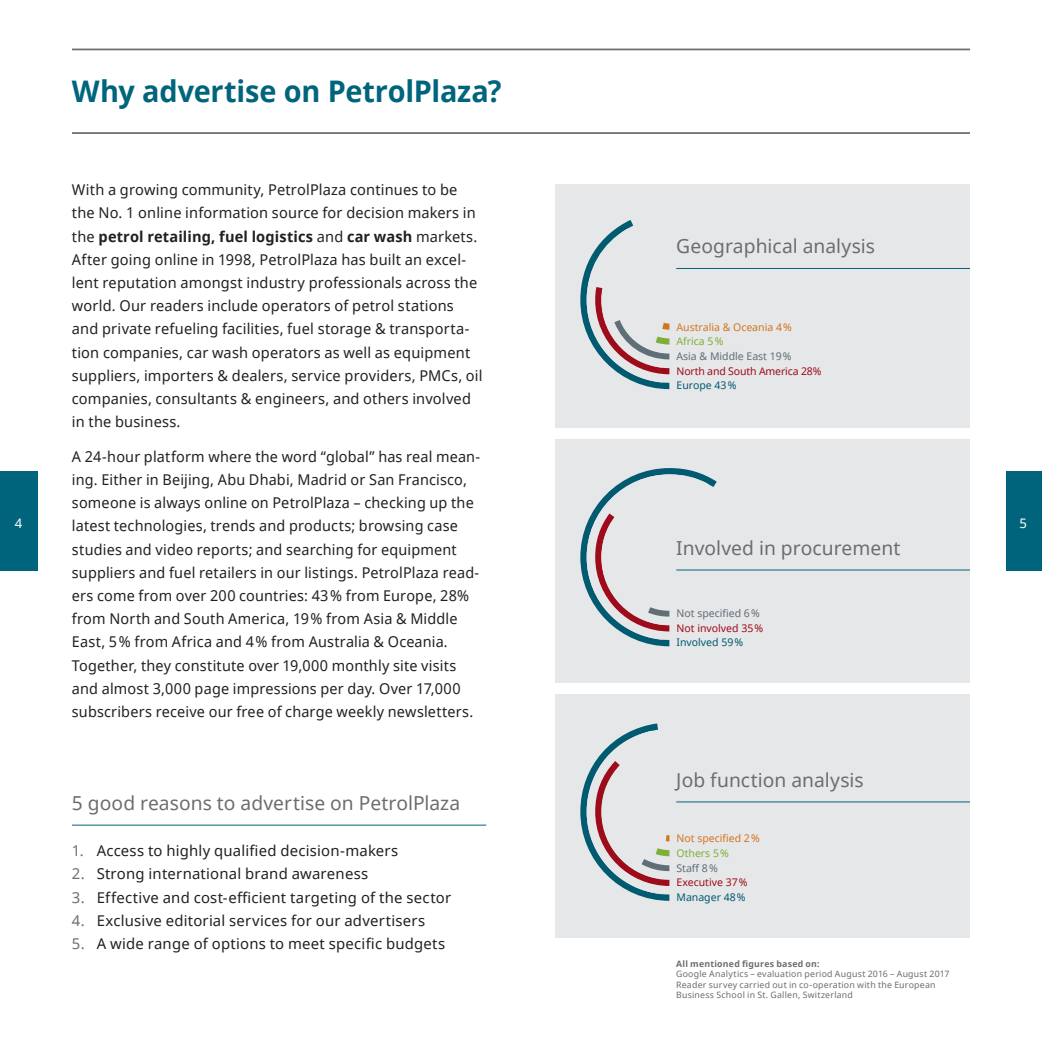
<style>
.page{position:relative;width:1042px;height:1042px;background:#fff}
.page>*{position:absolute;margin:0;border:0;box-sizing:border-box;transform-origin:0 0}
.t1{font:700 29.75px "Noto Sans";letter-spacing:-.005em;color:#00657c}
.t2{font:19.25px "Noto Sans";letter-spacing:.005em;color:#6c6d70}
.t3{font:14.88px/23.3px "Noto Sans";letter-spacing:.01em;color:#231f20}
.t4{font:13.12px "Noto Sans";color:#fff}
.t5{font:10.5px "Noto Sans";letter-spacing:-.005em;color:#b00d1d}
.t6{font:10.5px "Noto Sans";color:#6a7a83}
.t7{font:10.5px "Noto Sans";color:#ed8123}
.t8{font:10.5px "Noto Sans";color:#00657c}
.t9{font:10.5px "Noto Sans";color:#8fc23e}
.t10{font:8.75px/10.5px "Noto Sans";letter-spacing:.03em;color:#6c6d70}
.t11{font:700 8.75px "Noto Sans";letter-spacing:.025em;color:#6c6d70}
.s1{font-weight:700}
.s2{color:#6c6d70}
</style>
<div class="page">
<div style="left:556px;top:439px;width:414px;height:243px;background:#e6e7e9"></div>
<div style="left:556px;top:184px;width:414px;height:243px;background:#e6e7e9"></div>
<div style="left:556px;top:694px;width:414px;height:243px;background:#e6e7e9"></div>
<div style="left:1007px;top:471px;width:35px;height:99px;background:#00657c"></div>
<div style="left:0;top:471px;width:37px;height:99px;background:#00657c"></div>
<hr style="left:521px;top:49px;width:449px;height:1px;background:#6c6d70">
<hr style="left:521px;top:132px;width:449px;height:2px;background:#6c6d70">
<hr style="left:72px;top:49px;width:449px;height:1px;background:#6c6d70">
<hr style="left:72px;top:132px;width:449px;height:2px;background:#6c6d70">
<hr style="left:72px;top:824px;width:414px;height:1px;background:#00657c">
<hr style="left:676px;top:268px;width:294px;height:1px;background:#00657c">
<hr style="left:676px;top:569px;width:294px;height:1px;background:#00657c">
<hr style="left:676px;top:801px;width:294px;height:1px;background:#00657c">
<div style="left:573px;top:204px;width:268px;height:209px;background:#e6e7e9"></div>
<svg style="left:580px;top:220px;width:191px;height:169px"></svg>
<div style="left:646px;top:276px;width:47px;height:47px;background:#e6e7e9;border-radius:50%"></div>
<div style="left:573px;top:458px;width:270px;height:214px;background:#e6e7e9"></div>
<svg style="left:580px;top:468px;width:191px;height:178px"></svg>
<div style="left:616px;top:503px;width:107px;height:108px;background:#e6e7e9;border-radius:50%"></div>
<div style="left:573px;top:717px;width:270px;height:209px;background:#e6e7e9"></div>
<svg style="left:580px;top:723px;width:184px;height:178px"></svg>
<div style="left:646px;top:788px;width:47px;height:47px;background:#e6e7e9;border-radius:50%"></div>
<h1 class="t1" style="left:72px;top:71px;width:431px">Why advertise on PetrolPlaza?</h1>
<p class="t3" style="left:72px;top:178px;width:412px">With a growing community, PetrolPlaza continues to be the No. 1 online information source for decision makers in the <span class="s1">petrol retailing, fuel logistics</span> and <span class="s1">car wash</span> markets.<br>After going online in 1998, PetrolPlaza has built an excel&shy;lent reputation amongst industry professionals across the world. Our readers include operators of petrol stations and private refueling facilities, fuel storage &amp; transporta&shy;tion companies, car wash operators as well as equipment suppliers, importers &amp; dealers, service providers, PMCs, oil companies, consultants &amp; engineers, and others involved in the business.</p>
<p class="t3" style="left:72px;top:444px;width:410px">A 24-hour platform where the word “global” has real mean&shy;ing. Either in Beijing, Abu Dhabi, Madrid or San Francisco, someone is always online on PetrolPlaza – checking up the latest technologies, trends and products; browsing case studies and video reports; and searching for equipment suppliers and fuel retailers in our listings. PetrolPlaza read&shy;ers come from over 200 countries: 43% from Europe, 28% from North and South America, 19% from Asia &amp; Middle East, 5% from Africa and 4% from Australia &amp; Oceania.<br>Together, they constitute over 19,000 monthly site visits and almost 3,000 page impressions per day. Over 17,000 subscribers receive our free of charge weekly newsletters.</p>
<p class="t2" style="left:676px;top:233px;width:200px">Geographical analysis</p>
<p class="t7" style="left:676px;top:319px;width:117px">Australia &amp; Oceania 4%</p>
<p class="t9" style="left:676px;top:334px;width:48px">Africa 5%</p>
<p class="t6" style="left:676px;top:349px;width:117px">Asia &amp; Middle East 19%</p>
<p class="t5" style="left:676px;top:364px;width:146px">North and South America 28%</p>
<p class="t8" style="left:676px;top:378px;width:61px">Europe 43%</p>
<p class="t4" style="left:15px;top:514px;width:9px">4</p>
<p class="t4" style="left:1019px;top:514px;width:9px">5</p>
<p class="t2" style="left:676px;top:534px;width:226px">Involved in procurement</p>
<p class="t6" style="left:676px;top:606px;width:85px">Not specified 6%</p>
<p class="t5" style="left:676px;top:621px;width:88px">Not involved 35%</p>
<p class="t8" style="left:676px;top:635px;width:68px">Involved 59%</p>
<p class="t2" style="left:72px;top:789px;width:390px">5 good reasons to advertise on PetrolPlaza</p>
<p class="t3" style="left:72px;top:839px;width:328px"><span class="s2">1.</span> Access to highly qualified decision-makers</p>
<p class="t3" style="left:72px;top:862px;width:298px"><span class="s2">2.</span> Strong international brand awareness</p>
<p class="t3" style="left:72px;top:885px;width:381px"><span class="s2">3.</span> Effective and cost-efficient targeting of the sector</p>
<p class="t3" style="left:72px;top:908px;width:355px"><span class="s2">4.</span> Exclusive editorial services for our advertisers</p>
<p class="t3" style="left:72px;top:931px;width:375px"><span class="s2">5.</span> A wide range of options to meet specific budgets</p>
<p class="t2" style="left:676px;top:766px;width:189px">Job function analysis</p>
<p class="t7" style="left:676px;top:831px;width:85px">Not specified 2%</p>
<p class="t9" style="left:676px;top:846px;width:54px">Others 5%</p>
<p class="t6" style="left:676px;top:860px;width:43px">Staff 8%</p>
<p class="t5" style="left:676px;top:875px;width:73px">Executive 37%</p>
<p class="t8" style="left:676px;top:890px;width:71px">Manager 48%</p>
<p class="t11" style="left:676px;top:957px;width:145px">All mentioned figures based on:</p>
<p class="t10" style="left:676px;top:968px;width:275px">Google Analytics – evaluation period August 2016 – August 2017<br>Reader survey carried out in co-operation with the European<br>Business School in St. Gallen, Switzerland</p>
</div>
